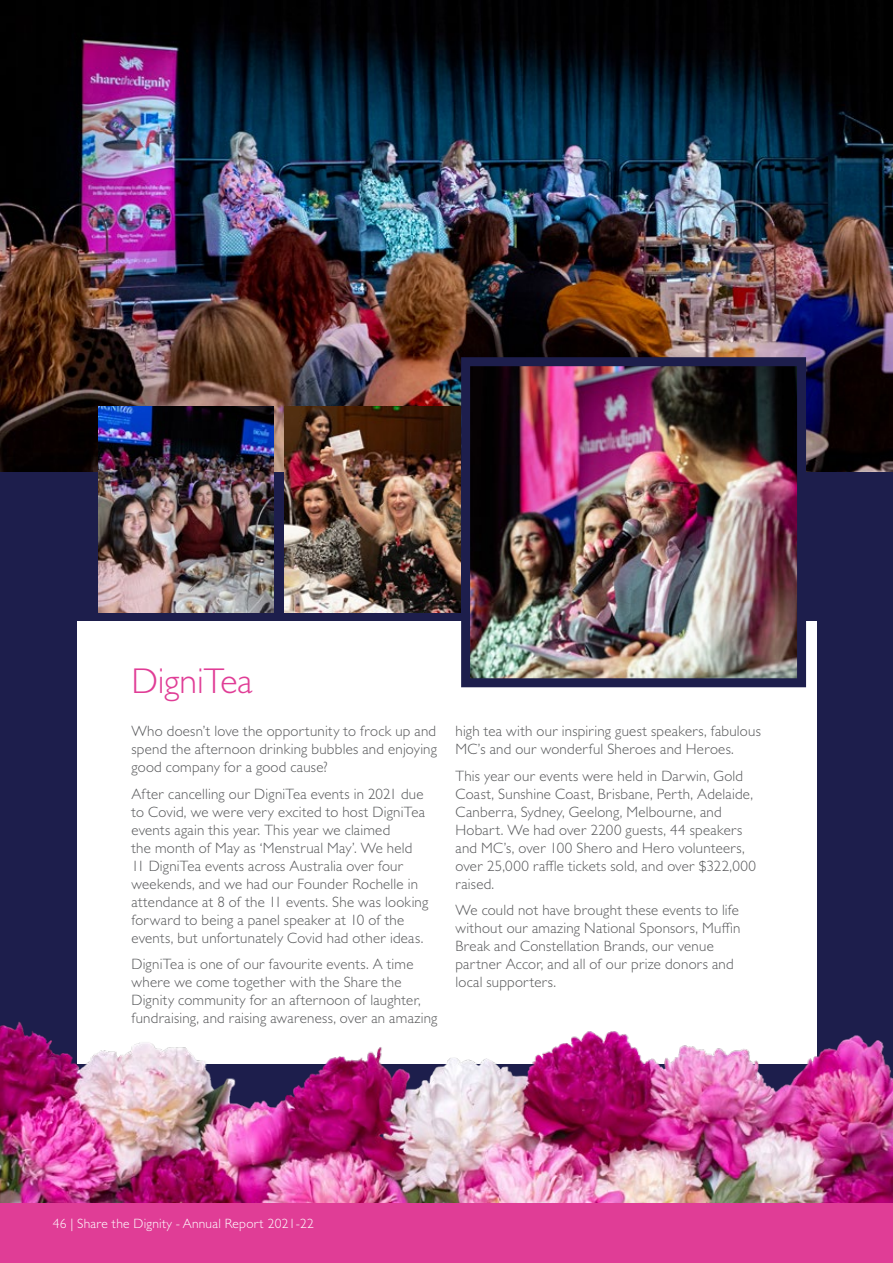
<style>
.page{position:relative;width:893px;height:1263px;background:#fff}
.page>*{position:absolute;margin:0;border:0;box-sizing:border-box;transform-origin:0 0}
.t1{font:300 36px "Gill Sans MT Pro";color:#e03d96}
.t2{font:300 15px/18px "Gill Sans MT Pro";letter-spacing:.015em;color:#58595b}
.t3{font:300 13.5px "Gill Sans MT Pro";letter-spacing:.02em;color:#fff}
</style>
<div class="page">
<div style="left:0;top:0;width:892px;height:1263px;background:#1d1e4c"></div>
<img style="left:0;top:0;width:893px;height:471px">
<div style="left:77px;top:621px;width:739px;height:443px;background:#fff"></div>
<img style="left:0;top:990px;width:893px;height:213px">
<img style="left:471px;top:367px;width:325px;height:310px">
<div style="left:461px;top:357px;width:345px;height:330px;border:9px solid #1d1e4c"></div>
<img style="left:284px;top:406px;width:176px;height:207px">
<img style="left:98px;top:406px;width:176px;height:207px">
<div style="left:0;top:1203px;width:893px;height:60px;background:#e03d96"></div>
<h1 class="t1" style="left:131px;top:659px;width:122px">DigniTea</h1>
<p class="t2" style="left:131px;top:722px;width:307px;text-align:justify">Who doesn’t love the opportunity to frock up and spend the afternoon drinking bubbles and enjoying good company for a good cause?</p>
<p class="t2" style="left:131px;top:785px;width:298px">After cancelling our DigniTea events in 2021 due to Covid, we were very excited to host DigniTea events again this year. This year we claimed<br>the month of May as ‘Menstrual May’. We held 11 DigniTea events across Australia over four weekends, and we had our Founder Rochelle in attendance at 8 of the 11 events. She was looking forward to being a panel speaker at 10 of the events, but unfortunately Covid had other ideas.</p>
<p class="t2" style="left:131px;top:955px;width:307px">DigniTea is one of our favourite events. A time where we come together with the Share the Dignity community for an afternoon of laughter, fundraising, and raising awareness, over an amazing</p>
<p class="t2" style="left:455px;top:722px;width:307px">high tea with our inspiring guest speakers, fabulous<br>MC’s and our wonderful Sheroes and Heroes.</p>
<p class="t2" style="left:455px;top:767px;width:302px">This year our events were held in Darwin, Gold Coast, Sunshine Coast, Brisbane, Perth, Adelaide, Canberra, Sydney, Geelong, Melbourne, and Hobart. We had over 2200 guests, 44 speakers and MC’s, over 100 Shero and Hero volunteers, over 25,000 raffle tickets sold, and over $322,000 raised.</p>
<p class="t2" style="left:455px;top:901px;width:287px">We could not have brought these events to life without our amazing National Sponsors, Muffin Break and Constellation Brands, our venue partner Accor, and all of our prize donors and local supporters.</p>
<p class="t3" style="left:53px;top:1215px;width:263px">46 | Share the Dignity - Annual Report 2021-22</p>
</div>
